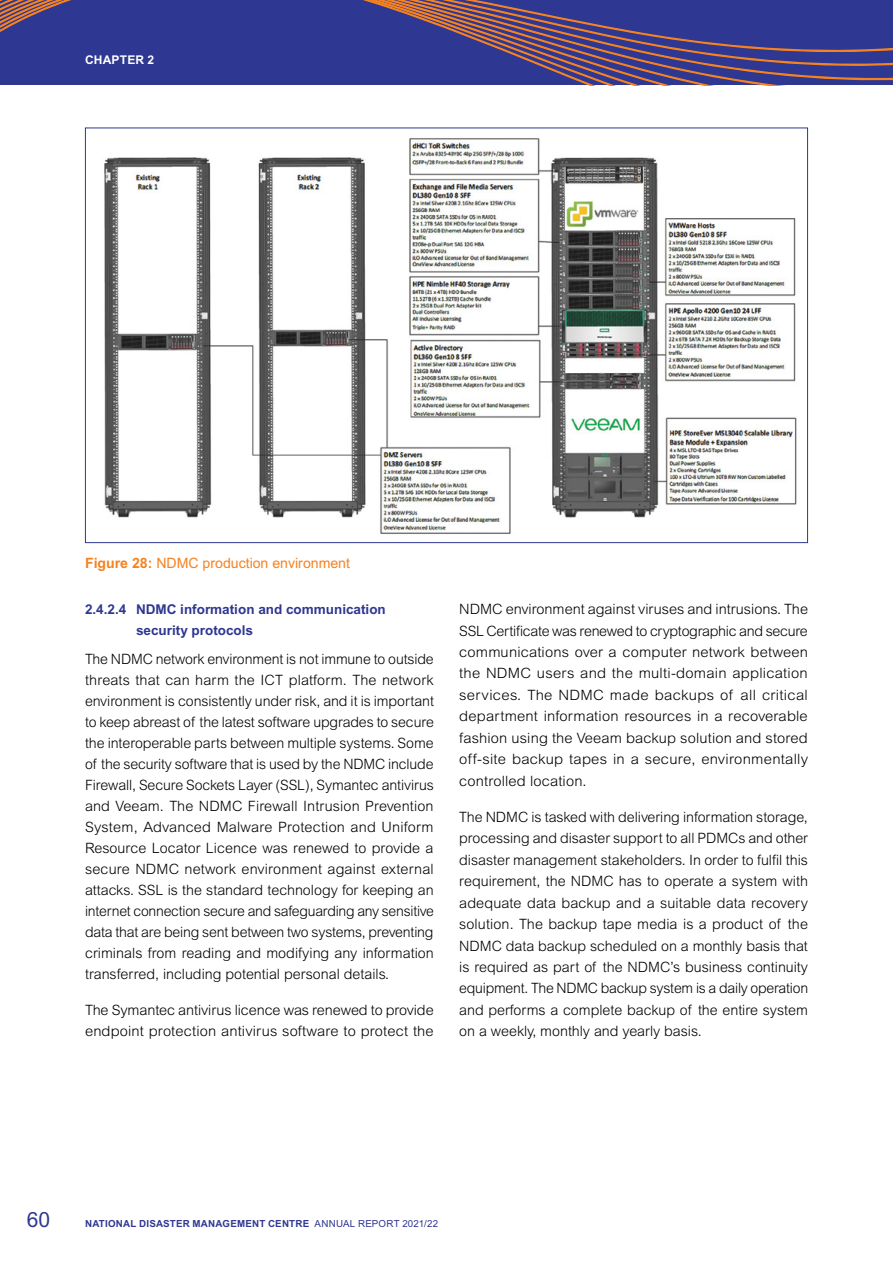
<style>
.page{position:relative;width:893px;height:1263px;background:#fff}
.page>*{position:absolute;margin:0;border:0;box-sizing:border-box;transform-origin:0 0}
.t1{font:21px "Arial MT Std";color:#2e3791}
.t2{font:300 14.25px/21.5px "Arial MT Std";color:#000;text-align:justify}
.t3{font:14.25px "Arial MT Std";color:#f58220}
.t4{font:700 13.5px/21px "Arial MT Std";color:#2e3791}
.t5{font:700 12px "Arial MT Std";letter-spacing:.02em;color:#fff}
.t6{font:700 9.75px "Arial MT Std";letter-spacing:.025em;color:#2e3791}
.s1{font-weight:700}
.s2{font-weight:400}
</style>
<div class="page">
<svg style="left:0;top:0;width:893px;height:85px;background:#413e85"></svg>
<img style="left:104px;top:138px;width:693px;height:396px">
<p class="t5" style="left:85px;top:53px;width:71px">CHAPTER 2</p>
<p class="t3" style="left:85px;top:555px;width:266px"><span class="s1">Figure 28:</span> NDMC production environment</p>
<p class="t4" style="left:136px;top:598px;width:251px;text-indent:-51px">2.4.2.4 NDMC information and communication security protocols</p>
<p class="t2" style="left:85px;top:649px;width:350px;line-height:21px">The NDMC network environment is not immune to outside threats that can harm the ICT platform. The network environment is consistently under risk, and it is important to keep abreast of the latest software upgrades to secure the interoperable parts between multiple systems. Some of the security software that is used by the NDMC include Firewall, Secure Sockets Layer (SSL), Symantec antivirus and Veeam. The NDMC Firewall Intrusion Prevention System, Advanced Malware Protection and Uniform Resource Locator Licence was renewed to provide a secure NDMC network environment against external attacks. SSL is the standard technology for keeping an internet connection secure and safeguarding any sensitive data that are being sent between two systems, preventing criminals from reading and modifying any information transferred, including potential personal details.</p>
<p class="t2" style="left:85px;top:1000px;width:350px;line-height:21px">The Symantec antivirus licence was renewed to provide endpoint protection antivirus software to protect the</p>
<p class="t2" style="left:459px;top:598px;width:350px">NDMC environment against viruses and intrusions. The SSL Certificate was renewed to cryptographic and secure communications over a computer network between the NDMC users and the multi-domain application services. The NDMC made backups of all critical department information resources in a recoverable fashion using the Veeam backup solution and stored off-site backup tapes in a secure, environmentally controlled location.</p>
<p class="t2" style="left:459px;top:806px;width:350px">The NDMC is tasked with delivering information storage, processing and disaster support to all PDMCs and other disaster management stakeholders. In order to fulfil this requirement, the NDMC has to operate a system with adequate data backup and a suitable data recovery solution. The backup tape media is a product of the NDMC data backup scheduled on a monthly basis that is required as part of the NDMC’s business continuity equipment. The NDMC backup system is a daily operation and performs a complete backup of the entire system on a weekly, monthly and yearly basis.</p>
<h1 class="t1" style="left:27px;top:1208px;width:25px">60</h1>
<p class="t6" style="left:85px;top:1218px;width:355px">NATIONAL DISASTER MANAGEMENT CENTRE <span class="s2">ANNUAL REPORT 2021/22</span></p>
</div>
